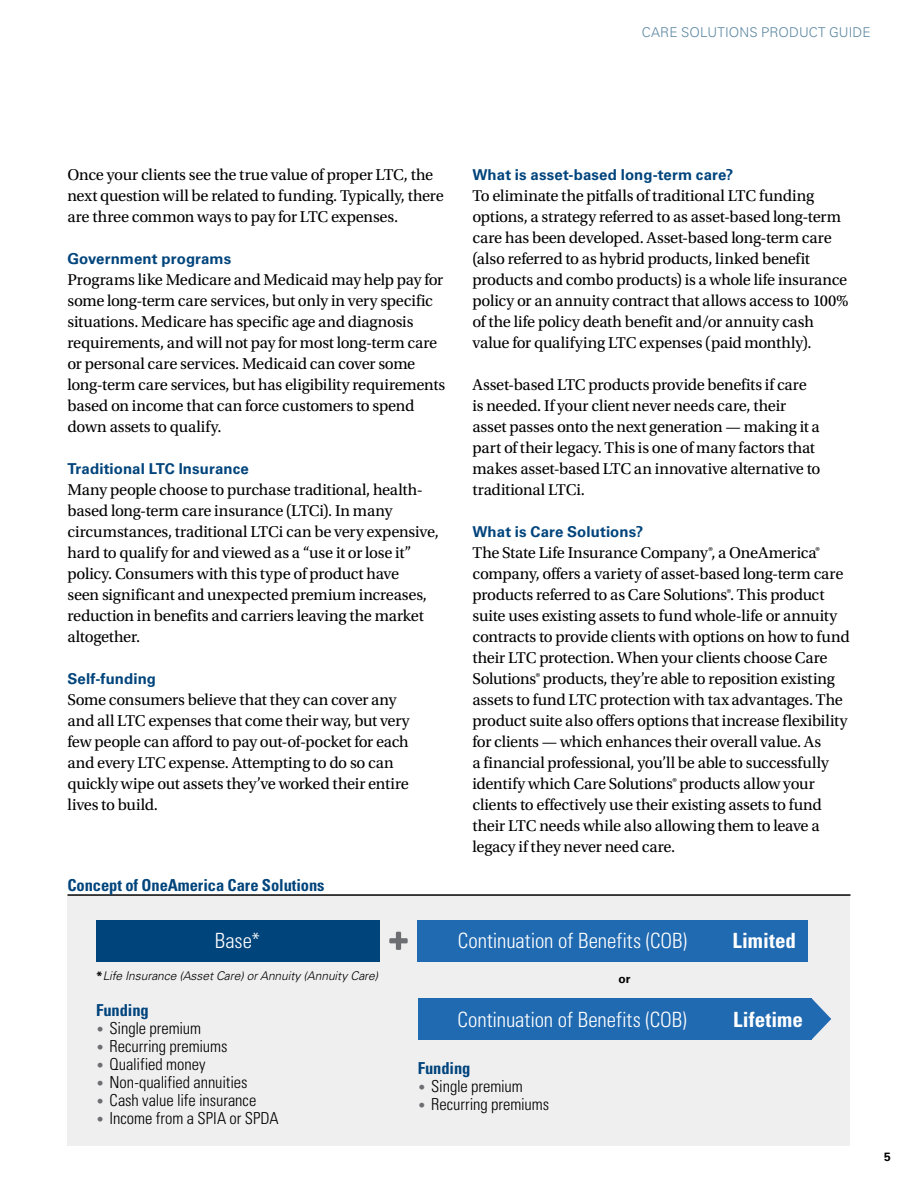
<style>
.page{position:relative;width:918px;height:1188px;background:#fff}
.page>*{position:absolute;margin:0;border:0;box-sizing:border-box;transform-origin:0 0}
.t1{font:300 condensed 21px "Univers LT Std";letter-spacing:-.005em;color:#fff}
.t2{font:700 condensed 21px "Univers LT Std";letter-spacing:.005em;color:#fff}
.t3{font:16.5px/21px "Utopia Std";letter-spacing:-.015em;color:#000}
.t4{font:300 condensed 16.5px "Univers LT Std";letter-spacing:-.005em;color:#000}
.t5{font:700 condensed 16.5px "Univers LT Std";letter-spacing:-.005em;color:#00447c}
.t6{font:700 15px "Univers LT Std";letter-spacing:.005em;color:#00447c}
.t7{font:300 13.5px "Univers LT Std";letter-spacing:.01em;color:#5d87a1}
.t8{font:italic 300 12px "Univers LT Std";letter-spacing:-.005em;color:#000}
.t9{font:700 12px "Univers LT Std";color:#000}
.s1{font-weight:700;font-style:normal}
.s2{font-size:13.5px;color:#6d6e71}
</style>
<div class="page">
<div style="left:68px;top:897px;width:782px;height:249px;background:#efeff0"></div>
<hr style="left:68px;top:894px;width:782px;height:2px;background:#000">
<div style="left:96px;top:920px;width:283px;height:42px;background:#00447c"></div>
<div style="left:417px;top:920px;width:311px;height:42px;background:#206ab2"></div>
<div style="left:720px;top:920px;width:88px;height:42px;background:#206ab2"></div>
<svg style="left:811px;top:998px;width:20px;height:42px"></svg>
<div style="left:418px;top:998px;width:393px;height:42px;background:#206ab2"></div>
<svg style="left:389px;top:932px;width:19px;height:18px"></svg>
<p class="t7" style="left:642px;top:24px;width:230px">CARE SOLUTIONS PRODUCT GUIDE</p>
<p class="t3" style="left:68px;top:165px;width:378px">Once your clients see the true value of proper LTC, the next question will be related to funding. Typically, there are three common ways to pay for LTC expenses.</p>
<p class="t6" style="left:68px;top:250px;width:165px">Government programs</p>
<p class="t3" style="left:68px;top:270px;width:379px">Programs like Medicare and Medicaid may help pay for some long-term care services, but only in very specific situations. Medicare has specific age and diagnosis requirements, and will not pay for most long-term care or personal care services. Medicaid can cover some long-term care services, but has eligibility requirements based on income that can force customers to spend down assets to qualify.</p>
<p class="t6" style="left:68px;top:460px;width:183px">Traditional LTC Insurance</p>
<p class="t3" style="left:68px;top:480px;width:373px">Many people choose to purchase traditional, health&shy;based long-term care insurance (LTCi). In many circumstances, traditional LTCi can be very expensive, hard to qualify for and viewed as a “use it or lose it” policy. Consumers with this type of product have<br>seen significant and unexpected premium increases, reduction in benefits and carriers leaving the market altogether.</p>
<p class="t6" style="left:68px;top:670px;width:90px">Self-funding</p>
<p class="t3" style="left:68px;top:690px;width:344px">Some consumers believe that they can cover any and all LTC expenses that come their way, but very few people can afford to pay out-of-pocket for each and every LTC expense. Attempting to do so can quickly wipe out assets they’ve worked their entire lives to build.</p>
<p class="t6" style="left:472px;top:166px;width:262px">What is asset-based long-term care?</p>
<p class="t3" style="left:472px;top:186px;width:378px">To eliminate the pitfalls of traditional LTC funding options, a strategy referred to as asset-based long-term care has been developed. Asset-based long-term care (also referred to as hybrid products, linked benefit products and combo products) is a whole life insurance policy or an annuity contract that allows access to 100% of the life policy death benefit and/or annuity cash value for qualifying LTC expenses (paid monthly).</p>
<p class="t3" style="left:472px;top:375px;width:350px">Asset-based LTC products provide benefits if care is needed. If your client never needs care, their asset passes onto the next generation — making it a part of their legacy. This is one of many factors that makes asset-based LTC an innovative alternative to traditional LTCi.</p>
<p class="t6" style="left:472px;top:523px;width:172px">What is Care Solutions?</p>
<p class="t3" style="left:472px;top:543px;width:379px">The State Life Insurance Company®, a OneAmerica® company, offers a variety of asset-based long-term care products referred to as Care Solutions®. This product suite uses existing assets to fund whole-life or annuity contracts to provide clients with options on how to fund their LTC protection. When your clients choose Care Solutions® products, they’re able to reposition existing assets to fund LTC protection with tax advantages. The product suite also offers options that increase flexibility for clients — which enhances their overall value. As<br>a financial professional, you’ll be able to successfully identify which Care Solutions® products allow your clients to effectively use their existing assets to fund their LTC needs while also allowing them to leave a legacy if they never need care.</p>
<p class="t5" style="left:68px;top:875px;width:259px">Concept of OneAmerica Care Solutions</p>
<p class="t1" style="left:215px;top:928px;width:47px">Base*</p>
<p class="t1" style="left:458px;top:928px;width:231px">Continuation of Benefits (COB)</p>
<p class="t2" style="left:732px;top:928px;width:65px">Limited</p>
<p class="t8" style="left:96px;top:968px;width:284px"><span class="s1">*</span>Life Insurance (Asset Care) or Annuity (Annuity Care)</p>
<p class="t9" style="left:619px;top:972px;width:13px">or</p>
<p class="t5" style="left:96px;top:1000px;width:54px">Funding</p>
<p class="t4" style="left:96px;top:1018px;width:107px"><span class="s2">•</span> Single premium</p>
<p class="t4" style="left:96px;top:1036px;width:133px"><span class="s2">•</span> Recurring premiums</p>
<p class="t4" style="left:96px;top:1054px;width:111px"><span class="s2">•</span> Qualified money</p>
<p class="t4" style="left:96px;top:1072px;width:153px"><span class="s2">•</span> Non-qualified annuities</p>
<p class="t4" style="left:96px;top:1090px;width:162px"><span class="s2">•</span> Cash value life insurance</p>
<p class="t4" style="left:96px;top:1108px;width:184px"><span class="s2">•</span> Income from a SPIA or SPDA</p>
<p class="t1" style="left:458px;top:1007px;width:231px">Continuation of Benefits (COB)</p>
<p class="t2" style="left:733px;top:1006px;width:71px">Lifetime</p>
<p class="t5" style="left:418px;top:1058px;width:54px">Funding</p>
<p class="t4" style="left:418px;top:1077px;width:107px"><span class="s2">•</span> Single premium</p>
<p class="t4" style="left:418px;top:1095px;width:133px"><span class="s2">•</span> Recurring premiums</p>
<p class="t9" style="left:884px;top:1150px;width:8px">5</p>
</div>
